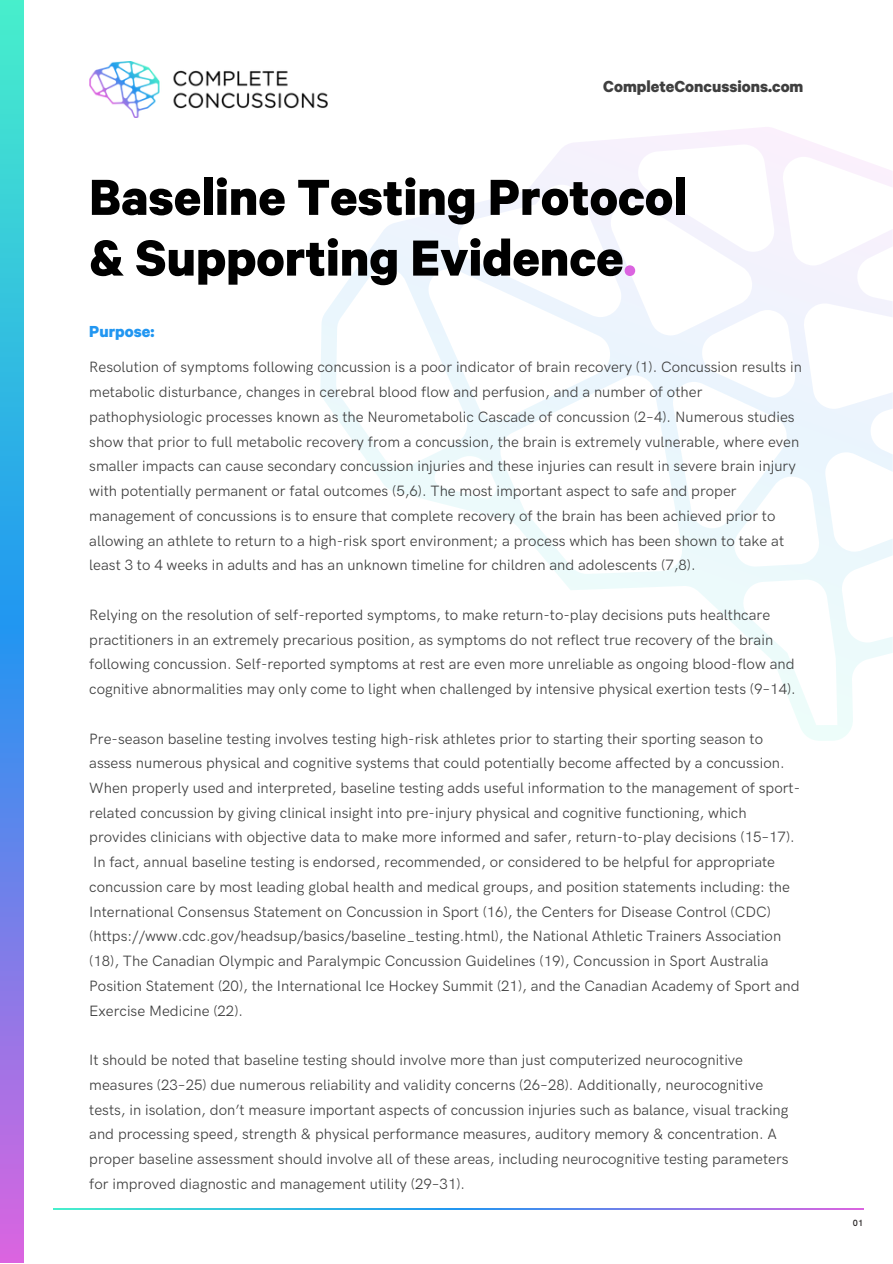
<style>
.page{position:relative;width:893px;height:1264px;background:#fff}
.page>*{position:absolute;margin:0;border:0;box-sizing:border-box;transform-origin:0 0}
.t1{font:700 57px/60.8px "Calibre";color:#000}
.t2{font:700 18px "Calibre";color:#3f3f3f}
.t3{font:700 18px "Calibre";color:#2196f1}
.t4{font:15px/24.8px "HK Grotesk Regular Legacy";color:#3f3f3f}
.t5{font:9px "HK Grotesk Semi Bold Legacy";color:#231f20}
.s1{color:#db64e0}
</style>
<div class="page">
<svg style="left:320px;top:127px;width:572px;height:614px"></svg>
<img style="left:89px;top:61px;width:239px;height:56px">
<svg style="left:0;top:0;width:24px;height:1262px;background:#599fe3"></svg>
<p class="t2" style="left:603px;top:80px;width:202px">CompleteConcussions.com</p>
<h1 class="t1" style="left:89px;top:176px;width:599px">Baseline Testing Protocol &amp; Supporting Evidence<span class="s1">.</span></h1>
<p class="t3" style="left:89px;top:325px;width:67px">Purpose:</p>
<p class="t4" style="left:89px;top:355px;width:714px">Resolution of symptoms following concussion is a poor indicator of brain recovery (1). Concussion results in metabolic disturbance, changes in cerebral blood flow and perfusion, and a number of other pathophysiologic processes known as the Neurometabolic Cascade of concussion (2–4). Numerous studies show that prior to full metabolic recovery from a concussion, the brain is extremely vulnerable, where even smaller impacts can cause secondary concussion injuries and these injuries can result in severe brain injury with potentially permanent or fatal outcomes (5,6). The most important aspect to safe and proper management of concussions is to ensure that complete recovery of the brain has been achieved prior to allowing an athlete to return to a high-risk sport environment; a process which has been shown to take at least 3 to 4 weeks in adults and has an unknown timeline for children and adolescents (7,8).</p>
<p class="t4" style="left:89px;top:603px;width:708px">Relying on the resolution of self-reported symptoms, to make return-to-play decisions puts healthcare practitioners in an extremely precarious position, as symptoms do not reflect true recovery of the brain following concussion. Self-reported symptoms at rest are even more unreliable as ongoing blood-flow and cognitive abnormalities may only come to light when challenged by intensive physical exertion tests (9–14).</p>
<p class="t4" style="left:89px;top:726px;width:712px">Pre-season baseline testing involves testing high-risk athletes prior to starting their sporting season to assess numerous physical and cognitive systems that could potentially become affected by a concussion.<br>When properly used and interpreted, baseline testing adds useful information to the management of sport&shy;related concussion by giving clinical insight into pre-injury physical and cognitive functioning, which provides clinicians with objective data to make more informed and safer, return-to-play decisions (15–17).<br>In fact, annual baseline testing is endorsed, recommended, or considered to be helpful for appropriate concussion care by most leading global health and medical groups, and position statements including: the International Consensus Statement on Concussion in Sport (16), the Centers for Disease Control (CDC) (https://www.cdc.gov/headsup/basics/baseline_testing.html), the National Athletic Trainers Association (18), The Canadian Olympic and Paralympic Concussion Guidelines (19), Concussion in Sport Australia Position Statement (20), the International Ice Hockey Summit (21), and the Canadian Academy of Sport and Exercise Medicine (22).</p>
<p class="t4" style="left:89px;top:1048px;width:700px">It should be noted that baseline testing should involve more than just computerized neurocognitive measures (23–25) due numerous reliability and validity concerns (26–28). Additionally, neurocognitive tests, in isolation, don’t measure important aspects of concussion injuries such as balance, visual tracking and processing speed, strength &amp; physical performance measures, auditory memory &amp; concentration. A proper baseline assessment should involve all of these areas, including neurocognitive testing parameters for improved diagnostic and management utility (29–31).</p>
<p class="t5" style="left:852px;top:1217px;width:12px">01</p>
</div>
